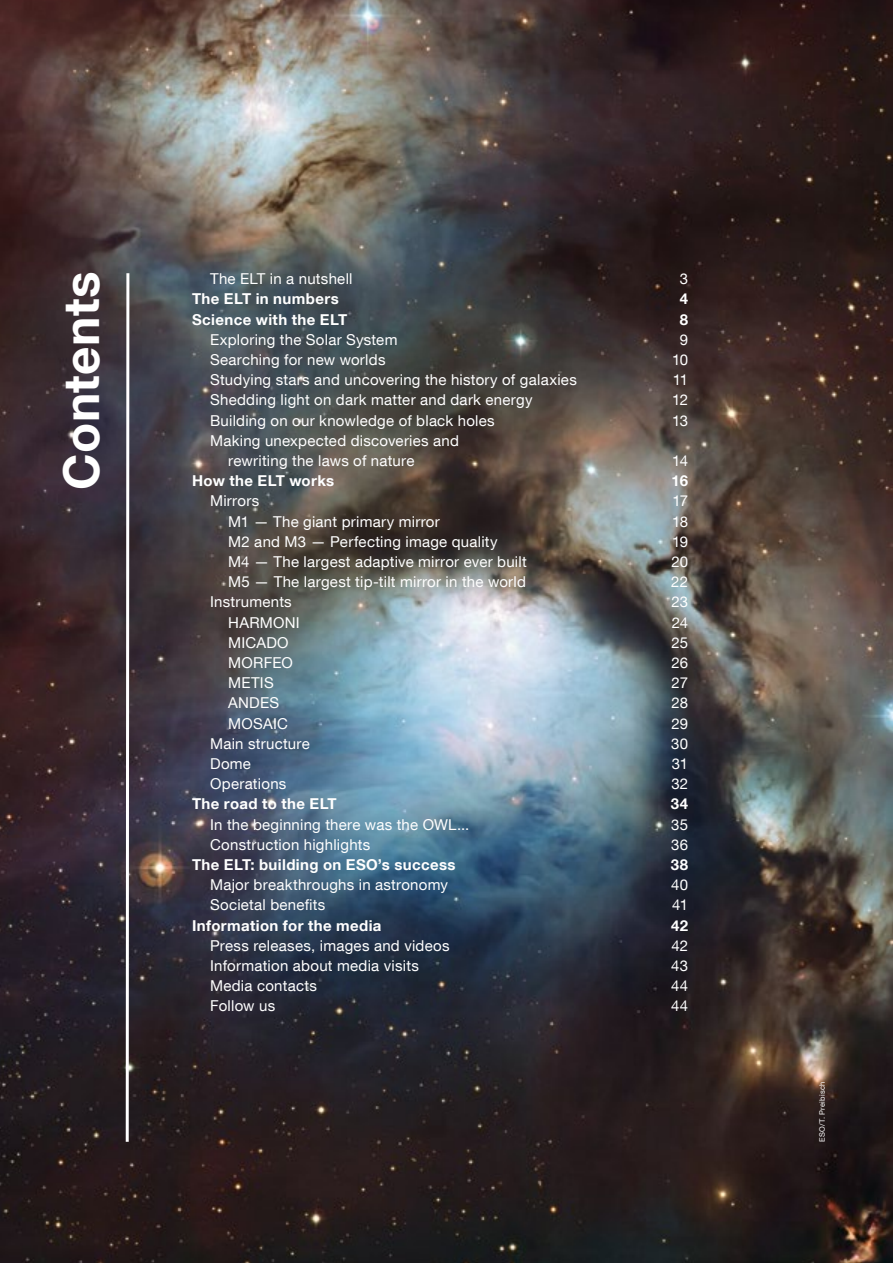
<style>
.page{position:relative;width:893px;height:1263px;background:#fff}
.page>*{position:absolute;margin:0;border:0;box-sizing:border-box;transform-origin:0 0}
.chapter_title{font:700 49.5px "Helvetica Neue LT Com";letter-spacing:.005em;color:#fff}
._45_10pt{font:15px "Helvetica Neue LT Com";letter-spacing:.015em;color:#fff}
._45_10pt-2{font:700 15px "Helvetica Neue LT Com";letter-spacing:.025em;color:#fff}
.Photo_credits_white{font:7.5px "Helvetica Neue LT Com";letter-spacing:.035em;color:#fff}
</style>
<div class="page">
<img style="left:0;top:0;width:893px;height:1263px">
<svg style="left:124px;top:270px;width:7px;height:875px"></svg>
<p class="chapter_title" style="left:50px;top:490px;width:220px;rotate:-90deg">Contents</p>
<p class="_45_10pt" style="left:210px;top:270px;width:144px">The ELT in a nutshell</p>
<p class="_45_10pt" style="left:680px;top:270px;width:10px">3</p>
<p class="_45_10pt-2" style="left:192px;top:289px;width:148px">The ELT in numbers</p>
<p class="_45_10pt-2" style="left:680px;top:289px;width:10px">4</p>
<p class="_45_10pt-2" style="left:192px;top:310px;width:157px">Science with the ELT</p>
<p class="_45_10pt-2" style="left:680px;top:310px;width:10px">8</p>
<p class="_45_10pt" style="left:210px;top:330px;width:189px">Exploring the Solar System</p>
<p class="_45_10pt" style="left:680px;top:330px;width:10px">9</p>
<p class="_45_10pt" style="left:210px;top:350px;width:177px">Searching for new worlds</p>
<p class="_45_10pt" style="left:672px;top:350px;width:18px">10</p>
<p class="_45_10pt" style="left:210px;top:371px;width:368px">Studying stars and uncovering the history of galaxies</p>
<p class="_45_10pt" style="left:673px;top:371px;width:17px">11</p>
<p class="_45_10pt" style="left:210px;top:391px;width:324px">Shedding light on dark matter and dark energy</p>
<p class="_45_10pt" style="left:672px;top:391px;width:18px">12</p>
<p class="_45_10pt" style="left:210px;top:411px;width:286px">Building on our knowledge of black holes</p>
<p class="_45_10pt" style="left:672px;top:411px;width:18px">13</p>
<p class="_45_10pt" style="left:210px;top:431px;width:250px">Making unexpected discoveries and</p>
<p class="_45_10pt" style="left:228px;top:451px;width:188px">rewriting the laws of nature</p>
<p class="_45_10pt" style="left:672px;top:451px;width:17px">14</p>
<p class="_45_10pt-2" style="left:192px;top:471px;width:144px">How the ELT works</p>
<p class="_45_10pt-2" style="left:672px;top:471px;width:18px">16</p>
<p class="_45_10pt" style="left:210px;top:492px;width:51px">Mirrors</p>
<p class="_45_10pt" style="left:672px;top:492px;width:17px">17</p>
<p class="_45_10pt" style="left:228px;top:512px;width:213px">M1 — The giant primary mirror</p>
<p class="_45_10pt" style="left:672px;top:512px;width:18px">18</p>
<p class="_45_10pt" style="left:228px;top:532px;width:271px">M2 and M3 — Perfecting image quality</p>
<p class="_45_10pt" style="left:672px;top:532px;width:18px">19</p>
<p class="_45_10pt" style="left:228px;top:552px;width:300px">M4 — The largest adaptive mirror ever built</p>
<p class="_45_10pt" style="left:671px;top:552px;width:18px">20</p>
<p class="_45_10pt" style="left:228px;top:572px;width:299px">M5 — The largest tip-tilt mirror in the world</p>
<p class="_45_10pt" style="left:671px;top:572px;width:18px">22</p>
<p class="_45_10pt" style="left:210px;top:593px;width:83px">Instruments</p>
<p class="_45_10pt" style="left:671px;top:593px;width:18px">23</p>
<p class="_45_10pt" style="left:228px;top:613px;width:73px">HARMONI</p>
<p class="_45_10pt" style="left:672px;top:613px;width:18px">24</p>
<p class="_45_10pt" style="left:228px;top:633px;width:62px">MICADO</p>
<p class="_45_10pt" style="left:672px;top:633px;width:18px">25</p>
<p class="_45_10pt" style="left:228px;top:653px;width:66px">MORFEO</p>
<p class="_45_10pt" style="left:671px;top:653px;width:18px">26</p>
<p class="_45_10pt" style="left:228px;top:673px;width:47px">METIS</p>
<p class="_45_10pt" style="left:672px;top:673px;width:18px">27</p>
<p class="_45_10pt" style="left:228px;top:694px;width:52px">ANDES</p>
<p class="_45_10pt" style="left:672px;top:694px;width:18px">28</p>
<p class="_45_10pt" style="left:228px;top:714px;width:61px">MOSAIC</p>
<p class="_45_10pt" style="left:671px;top:714px;width:18px">29</p>
<p class="_45_10pt" style="left:210px;top:734px;width:101px">Main structure</p>
<p class="_45_10pt" style="left:671px;top:734px;width:18px">30</p>
<p class="_45_10pt" style="left:210px;top:754px;width:42px">Dome</p>
<p class="_45_10pt" style="left:672px;top:754px;width:18px">31</p>
<p class="_45_10pt" style="left:210px;top:774px;width:78px">Operations</p>
<p class="_45_10pt" style="left:671px;top:774px;width:18px">32</p>
<p class="_45_10pt-2" style="left:192px;top:794px;width:146px">The road to the ELT</p>
<p class="_45_10pt-2" style="left:671px;top:794px;width:19px">34</p>
<p class="_45_10pt" style="left:210px;top:815px;width:261px">In the beginning there was the OWL...</p>
<p class="_45_10pt" style="left:671px;top:815px;width:18px">35</p>
<p class="_45_10pt" style="left:210px;top:835px;width:162px">Construction highlights</p>
<p class="_45_10pt" style="left:671px;top:835px;width:18px">36</p>
<p class="_45_10pt-2" style="left:192px;top:855px;width:265px">The ELT: building on ESO’s success</p>
<p class="_45_10pt-2" style="left:671px;top:855px;width:19px">38</p>
<p class="_45_10pt" style="left:210px;top:875px;width:239px">Major breakthroughs in astronomy</p>
<p class="_45_10pt" style="left:671px;top:875px;width:18px">40</p>
<p class="_45_10pt" style="left:210px;top:896px;width:117px">Societal benefits</p>
<p class="_45_10pt" style="left:672px;top:896px;width:17px">41</p>
<p class="_45_10pt-2" style="left:192px;top:916px;width:191px">Information for the media</p>
<p class="_45_10pt-2" style="left:671px;top:916px;width:18px">42</p>
<p class="_45_10pt" style="left:210px;top:936px;width:241px">Press releases, images and videos</p>
<p class="_45_10pt" style="left:671px;top:936px;width:18px">42</p>
<p class="_45_10pt" style="left:210px;top:956px;width:210px">Information about media visits</p>
<p class="_45_10pt" style="left:671px;top:956px;width:18px">43</p>
<p class="_45_10pt" style="left:210px;top:976px;width:108px">Media contacts</p>
<p class="_45_10pt" style="left:671px;top:976px;width:19px">44</p>
<p class="_45_10pt" style="left:210px;top:997px;width:67px">Follow us</p>
<p class="_45_10pt" style="left:671px;top:997px;width:19px">44</p>
<p class="Photo_credits_white" style="left:818px;top:1142px;width:62px;rotate:-90deg">ESO/T. Preibisch</p>
</div>
